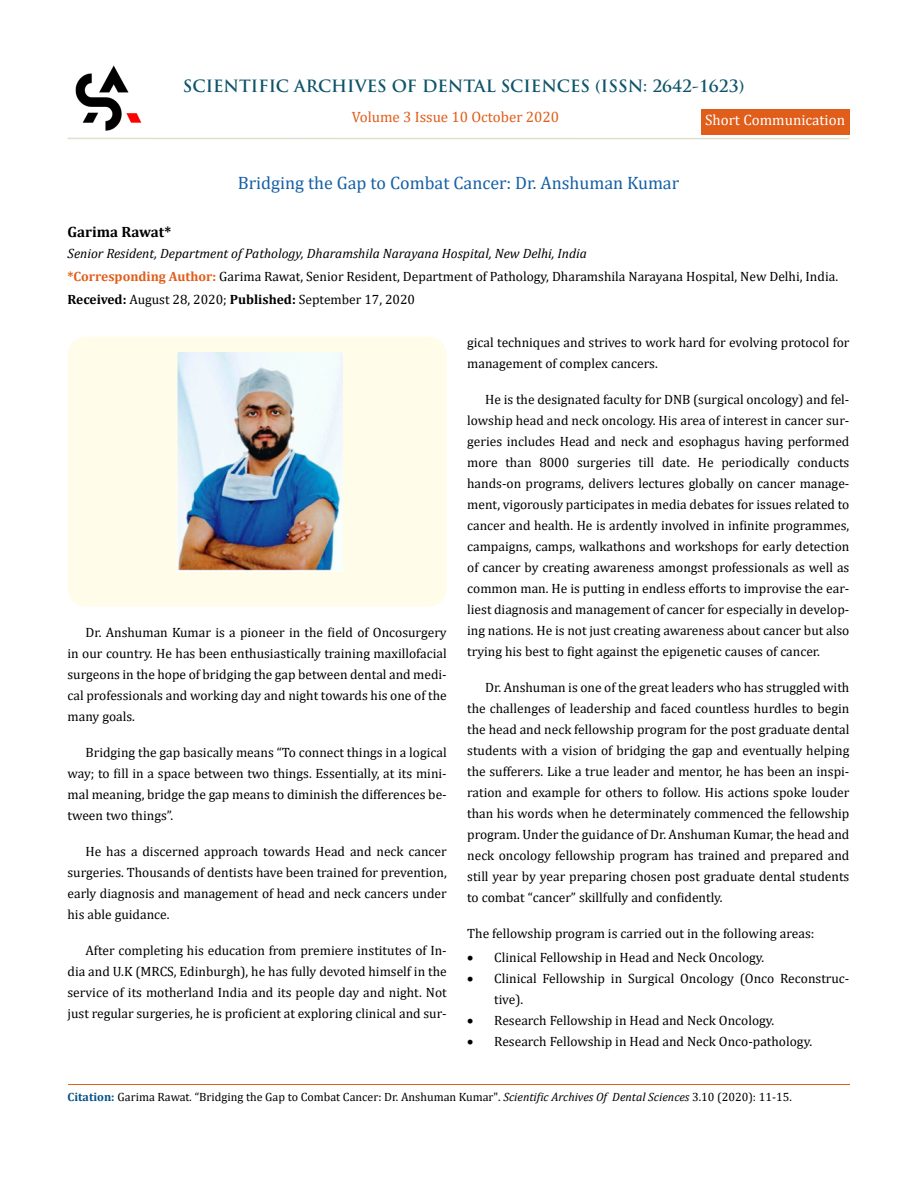
<style>
.page{position:relative;width:917px;height:1188px;background:#fff}
.page>*{position:absolute;margin:0;border:0;box-sizing:border-box;transform-origin:0 0}
.t1{font:18px "Cambria";color:#1560a6}
.t2{font:700 16.5px "Trajan Pro";color:#0e546a}
.t3{font:15px "Cambria";color:#e05d1a}
.t4{font:15px "Cambria";color:#fff}
.t5{font:700 15px "Cambria";color:#000}
.t6{font:13.5px/21px "Cambria";color:#000;text-align:justify}
.t7{font:12px "Cambria";color:#000}
.s1{font-style:italic}
.s2{font-weight:700;color:#e05d1a}
.s3{font-weight:700}
.s4{font-weight:700;color:#035089}
</style>
<div class="page">
<div style="left:700px;top:110px;width:149px;height:25px;background:#e05d1a"></div>
<img style="left:75px;top:65px;width:66px;height:66px">
<div style="left:67px;top:337px;width:380px;height:270px;background:#fffde9;border-radius:18px"></div>
<img style="left:177px;top:352px;width:165px;height:220px">
<hr style="left:67px;top:138px;width:782px;height:1px;background:#e0dfcd">
<hr style="left:68px;top:1084px;width:781px;height:1px;background:#e05d1a">
<p class="t2" style="left:183px;top:76px;width:563px">SCIENTIFIC ARCHIVES OF DENTAL SCIENCES (ISSN: 2642-1623)</p>
<p class="t3" style="left:352px;top:108px;width:209px">Volume 3 Issue 10 October 2020</p>
<h1 class="t1" style="left:238px;top:172px;width:443px">Bridging the Gap to Combat Cancer: Dr. Anshuman Kumar</h1>
<p class="t4" style="left:705px;top:111px;width:141px">Short Communication</p>
<p class="t5" style="left:67px;top:221px;width:105px">Garima Rawat*</p>
<p class="t6" style="left:67px;top:242px;width:772px;line-height:23.2px"><span class="s1">Senior Resident, Department of Pathology, Dharamshila Narayana Hospital, New Delhi, India<br></span><span class="s2">*Corresponding Author:</span> Garima Rawat, Senior Resident, Department of Pathology, Dharamshila Narayana Hospital, New Delhi, India.</p>
<p class="t6" style="left:67px;top:288px;width:349px"><span class="s3">Received:</span> August 28, 2020; <span class="s3">Published:</span> September 17, 2020</p>
<p class="t6" style="left:67px;top:622px;width:381px;text-indent:18px">Dr. Anshuman Kumar is a pioneer in the field of Oncosurgery in our country. He has been enthusiastically training maxillofacial surgeons in the hope of bridging the gap between dental and medi&shy;cal professionals and working day and night towards his one of the many goals.</p>
<p class="t6" style="left:67px;top:742px;width:381px;text-indent:18px">Bridging the gap basically means “To connect things in a logical way; to fill in a space between two things. Essentially, at its mini&shy;mal meaning, bridge the gap means to diminish the differences be&shy;tween two things”.</p>
<p class="t6" style="left:67px;top:841px;width:381px;text-indent:18px">He has a discerned approach towards Head and neck cancer surgeries. Thousands of dentists have been trained for prevention, early diagnosis and management of head and neck cancers under his able guidance.</p>
<p class="t6" style="left:67px;top:940px;width:381px;text-indent:18px">After completing his education from premiere institutes of In&shy;dia and U.K (MRCS, Edinburgh), he has fully devoted himself in the service of its motherland India and its people day and night. Not just regular surgeries, he is proficient at exploring clinical and sur-</p>
<p class="t6" style="left:467px;top:332px;width:384px">gical techniques and strives to work hard for evolving protocol for management of complex cancers.</p>
<p class="t6" style="left:467px;top:389px;width:384px;text-indent:18px">He is the designated faculty for DNB (surgical oncology) and fel&shy;lowship head and neck oncology. His area of interest in cancer sur&shy;geries includes Head and neck and esophagus having performed more than 8000 surgeries till date. He periodically conducts hands-on programs, delivers lectures globally on cancer manage&shy;ment, vigorously participates in media debates for issues related to cancer and health. He is ardently involved in infinite programmes, campaigns, camps, walkathons and workshops for early detection of cancer by creating awareness amongst professionals as well as common man. He is putting in endless efforts to improvise the ear&shy;liest diagnosis and management of cancer for especially in develop&shy;ing nations. He is not just creating awareness about cancer but also trying his best to fight against the epigenetic causes of cancer.</p>
<p class="t6" style="left:467px;top:677px;width:384px;text-indent:18px">Dr. Anshuman is one of the great leaders who has struggled with the challenges of leadership and faced countless hurdles to begin the head and neck fellowship program for the post graduate dental students with a vision of bridging the gap and eventually helping the sufferers. Like a true leader and mentor, he has been an inspi&shy;ration and example for others to follow. His actions spoke louder than his words when he determinately commenced the fellowship program. Under the guidance of Dr. Anshuman Kumar, the head and neck oncology fellowship program has trained and prepared and still year by year preparing chosen post graduate dental students to combat “cancer” skillfully and confidently.</p>
<p class="t6" style="left:467px;top:923px;width:349px">The fellowship program is carried out in the following areas:</p>
<p class="t6" style="left:467px;top:947px;width:298px">• Clinical Fellowship in Head and Neck Oncology.</p>
<p class="t6" style="left:494px;top:968px;width:357px;text-indent:-27px">• Clinical Fellowship in Surgical Oncology (Onco Reconstruc&shy;tive).</p>
<p class="t6" style="left:467px;top:1010px;width:308px">• Research Fellowship in Head and Neck Oncology.</p>
<p class="t6" style="left:467px;top:1031px;width:346px">• Research Fellowship in Head and Neck Onco-pathology.</p>
<p class="t7" style="left:68px;top:1090px;width:725px"><span class="s4">Citation:</span> Garima Rawat<span class="s1">.</span> “Bridging the Gap to Combat Cancer: Dr. Anshuman Kumar". <span class="s1">Scientific Archives Of Dental Sciences</span> 3.10 (2020): 11-15.</p>
</div>
